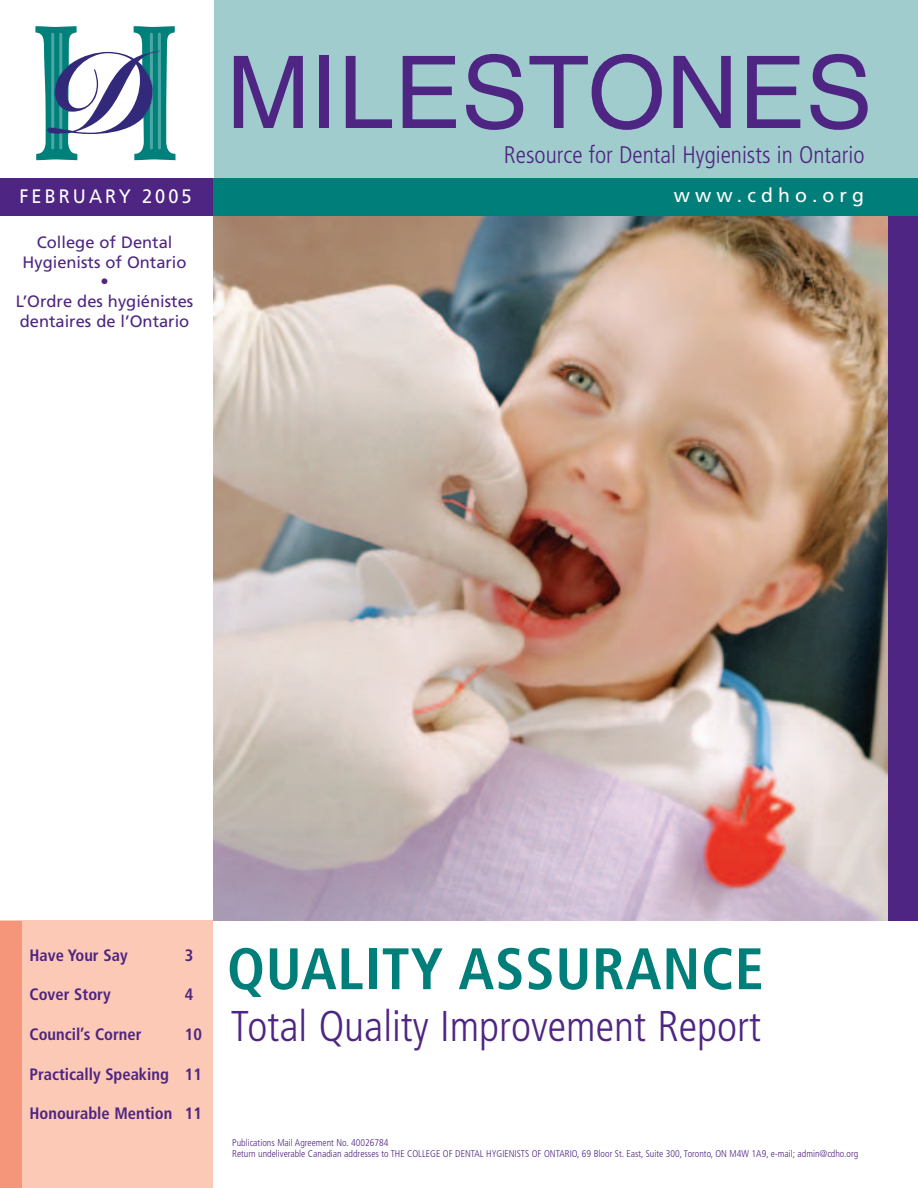
<style>
.page{position:relative;width:918px;height:1188px;background:#fff}
.page>*{position:absolute;margin:0;border:0;box-sizing:border-box;transform-origin:0 0}
.t1{font:100.5px "Helvetica";color:#4e2582}
.t2{font:700 condensed 58.5px "Frutiger";letter-spacing:.015em;color:#007e7a}
.t3{font:300 condensed 43.05px "Frutiger";color:#4e2582}
.t4{font:300 condensed 24px "Frutiger";color:#4e2582}
.t5{font:19.5px "Frutiger";letter-spacing:.165em;color:#fff;scale:.93 1}
.t6{font:19.5px "Frutiger";letter-spacing:.26em;color:#fff}
.t7{font:700 condensed 16.5px "Frutiger";color:#4e2582}
.t8{font:16.5px/19.8px "Frutiger";color:#4e2582;text-align:center}
.t9{font:300 condensed 9.75px/11.7px "Frutiger";color:#4e2582}
</style>
<div class="page">
<div style="left:213px;top:0;width:705px;height:208px;background:#a0cccd"></div>
<img style="left:213px;top:216px;width:675px;height:705px">
<svg style="left:35px;top:26px;width:140px;height:134px"></svg>
<div style="left:0;top:921px;width:213px;height:267px;background:#fbc9b5"></div>
<div style="left:888px;top:199px;width:30px;height:722px;background:#4e2582"></div>
<div style="left:0;top:179px;width:214px;height:37px;background:#4e2582"></div>
<div style="left:213px;top:179px;width:705px;height:37px;background:#007e7a"></div>
<div style="left:0;top:921px;width:22px;height:267px;background:#f5967b"></div>
<h1 class="t1" style="left:226px;top:56px;width:648px">MILESTONES</h1>
<h3 class="t4" style="left:504px;top:145px;width:362px">Resource for Dental Hygienists in Ontario</h3>
<h3 class="t5" style="left:20px;top:188px;width:187px">FEBRUARY 2005</h3>
<h3 class="t6" style="left:674px;top:187px;width:192px">www.cdho.org</h3>
<h3 class="t8" style="left:16px;top:234px;width:179px">College of Dental<br>Hygienists of Ontario<br>•<br>L’Ordre des hygiénistes dentaires de l’Ontario</h3>
<h3 class="t7" style="left:30px;top:948px;width:100px">Have Your Say</h3>
<h3 class="t7" style="left:185px;top:948px;width:10px">3</h3>
<h3 class="t7" style="left:30px;top:988px;width:83px">Cover Story</h3>
<h3 class="t7" style="left:185px;top:988px;width:10px">4</h3>
<h3 class="t7" style="left:30px;top:1028px;width:114px">Council’s Corner</h3>
<h3 class="t7" style="left:185px;top:1028px;width:19px">10</h3>
<h3 class="t7" style="left:30px;top:1067px;width:174px">Practically Speaking 11</h3>
<h3 class="t7" style="left:30px;top:1107px;width:174px">Honourable Mention 11</h3>
<h2 class="t2" style="left:227px;top:945px;width:538px">QUALITY ASSURANCE</h2>
<h3 class="t3" style="left:231px;top:1009px;width:532px">Total Quality Improvement Report</h3>
<p class="t9" style="left:232px;top:1137px;width:628px">Publications Mail Agreement No. 40026784<br>Return undeliverable Canadian addresses to THE COLLEGE OF DENTAL HYGIENISTS OF ONTARIO, 69 Bloor St. East, Suite 300, Toronto, ON M4W 1A9, e-mail; admin@cdho.org</p>
</div>
